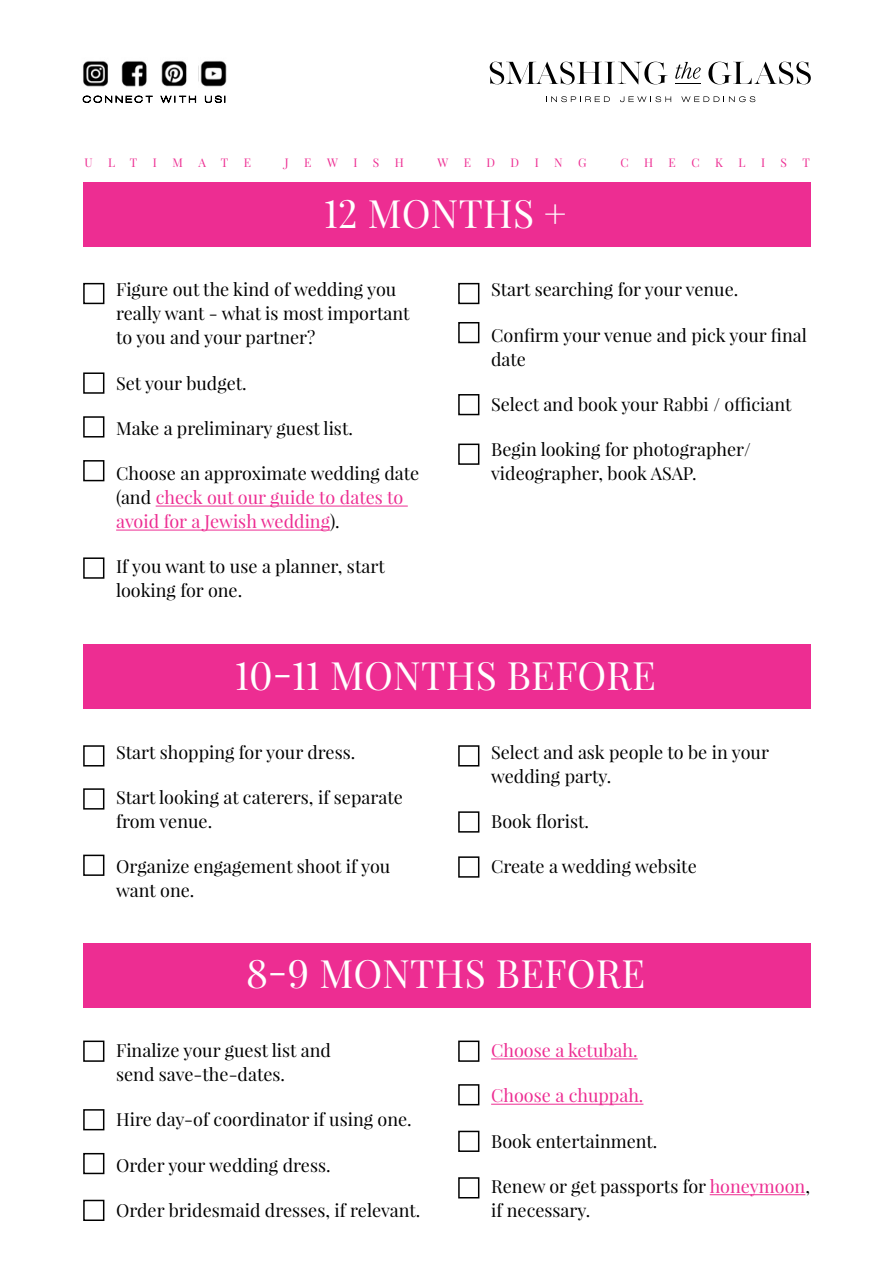
<style>
.page{position:relative;width:893px;height:1263px;background:#fff}
.page>*{position:absolute;margin:0;border:0;box-sizing:border-box;transform-origin:0 0}
.t1{font:39px "Playfair Display";letter-spacing:.005em;color:#fff}
.t2{font:18px/24px "Playfair Display";color:#000}
.t3{font:18px/24px "Playfair Display";color:#ed2d92}
.t4{font:12px "Playfair Display";color:#ed2d92}
.s1{color:#000}
.s2{color:#ed2d92}
</style>
<div class="page">
<svg style="left:708px;top:62px;width:103px;height:22px"></svg>
<svg style="left:490px;top:62px;width:177px;height:22px"></svg>
<svg style="left:620px;top:96px;width:51px;height:6px"></svg>
<svg style="left:681px;top:96px;width:74px;height:6px"></svg>
<svg style="left:546px;top:96px;width:64px;height:6px"></svg>
<svg style="left:675px;top:62px;width:26px;height:22px"></svg>
<img style="left:83px;top:61px;width:25px;height:26px">
<img style="left:122px;top:61px;width:25px;height:26px">
<img style="left:161px;top:60px;width:26px;height:27px">
<img style="left:200px;top:60px;width:26px;height:27px">
<svg style="left:83px;top:95px;width:142px;height:8px"></svg>
<div style="left:83px;top:182px;width:728px;height:65px;background:#ed2d92"></div>
<hr style="left:156px;top:506px;width:252px;height:1px;background:#ed2d92">
<hr style="left:116px;top:530px;width:214px;height:1px;background:#ed2d92">
<div style="left:83px;top:283px;width:21px;height:21px;border:2px solid #000"></div>
<div style="left:83px;top:372px;width:21px;height:22px;border:2px solid #000"></div>
<div style="left:83px;top:416px;width:21px;height:21px;border:2px solid #000"></div>
<div style="left:83px;top:460px;width:21px;height:21px;border:2px solid #000"></div>
<div style="left:83px;top:557px;width:21px;height:22px;border:2px solid #000"></div>
<div style="left:458px;top:283px;width:21px;height:21px;border:2px solid #000"></div>
<div style="left:458px;top:322px;width:21px;height:21px;border:2px solid #000"></div>
<div style="left:458px;top:394px;width:21px;height:21px;border:2px solid #000"></div>
<div style="left:458px;top:444px;width:21px;height:21px;border:2px solid #000"></div>
<div style="left:83px;top:645px;width:728px;height:64px;background:#ed2d92"></div>
<div style="left:83px;top:745px;width:21px;height:21px;border:2px solid #000"></div>
<div style="left:83px;top:788px;width:21px;height:21px;border:2px solid #000"></div>
<div style="left:83px;top:855px;width:21px;height:21px;border:2px solid #000"></div>
<div style="left:458px;top:745px;width:21px;height:21px;border:2px solid #000"></div>
<div style="left:458px;top:811px;width:21px;height:22px;border:2px solid #000"></div>
<div style="left:458px;top:856px;width:21px;height:22px;border:2px solid #000"></div>
<div style="left:83px;top:943px;width:728px;height:64px;background:#ed2d92"></div>
<div style="left:83px;top:1040px;width:21px;height:22px;border:2px solid #000"></div>
<div style="left:83px;top:1109px;width:21px;height:21px;border:2px solid #000"></div>
<div style="left:83px;top:1153px;width:21px;height:21px;border:2px solid #000"></div>
<div style="left:83px;top:1200px;width:21px;height:21px;border:2px solid #000"></div>
<hr style="left:491px;top:1059px;width:147px;height:1px;background:#ed2d92">
<hr style="left:491px;top:1104px;width:152px;height:1px;background:#ed2d92">
<hr style="left:710px;top:1194px;width:95px;height:1px;background:#ed2d92">
<div style="left:458px;top:1040px;width:21px;height:22px;border:2px solid #000"></div>
<div style="left:458px;top:1084px;width:21px;height:21px;border:2px solid #000"></div>
<div style="left:458px;top:1131px;width:21px;height:21px;border:2px solid #000"></div>
<div style="left:458px;top:1177px;width:21px;height:21px;border:2px solid #000"></div>
<p class="t4" style="left:85px;top:155px;width:10px">U</p>
<p class="t4" style="left:108px;top:155px;width:31px">L T</p>
<p class="t4" style="left:153px;top:155px;width:6px">I</p>
<p class="t4" style="left:172px;top:155px;width:12px">M</p>
<p class="t4" style="left:198px;top:155px;width:31px">A T</p>
<p class="t4" style="left:244px;top:155px;width:9px">E</p>
<p class="t4" style="left:285px;top:155px;width:5px">J</p>
<p class="t4" style="left:304px;top:155px;width:9px">E</p>
<p class="t4" style="left:327px;top:155px;width:12px">W</p>
<p class="t4" style="left:353px;top:155px;width:6px">I</p>
<p class="t4" style="left:373px;top:155px;width:8px">S</p>
<p class="t4" style="left:395px;top:155px;width:11px">H</p>
<p class="t4" style="left:437px;top:155px;width:12px">W</p>
<p class="t4" style="left:464px;top:155px;width:9px">E</p>
<p class="t4" style="left:487px;top:155px;width:10px">D</p>
<p class="t4" style="left:511px;top:155px;width:10px">D</p>
<p class="t4" style="left:535px;top:155px;width:6px">I</p>
<p class="t4" style="left:554px;top:155px;width:10px">N</p>
<p class="t4" style="left:578px;top:155px;width:10px">G</p>
<p class="t4" style="left:620px;top:155px;width:10px">C</p>
<p class="t4" style="left:644px;top:155px;width:11px">H</p>
<p class="t4" style="left:669px;top:155px;width:9px">E</p>
<p class="t4" style="left:691px;top:155px;width:10px">C</p>
<p class="t4" style="left:715px;top:155px;width:9px">K</p>
<p class="t4" style="left:738px;top:155px;width:9px">L</p>
<p class="t4" style="left:761px;top:155px;width:6px">I</p>
<p class="t4" style="left:781px;top:155px;width:8px">S</p>
<p class="t4" style="left:803px;top:155px;width:9px">T</p>
<h1 class="t1" style="left:324px;top:189px;width:244px">12 MONTHS +</h1>
<p class="t2" style="left:116px;top:278px;width:295px">Figure out the kind of wedding you really want - what is most important to you and your partner?</p>
<p class="t2" style="left:116px;top:371px;width:132px">Set your budget.</p>
<p class="t2" style="left:116px;top:416px;width:238px">Make a preliminary guest list.</p>
<p class="t3" style="left:116px;top:461px;width:305px"><span class="s1">Choose an approximate wedding date (and</span> check out our guide to dates to avoid for a Jewish wedding<span class="s1">).</span></p>
<p class="t2" style="left:116px;top:555px;width:270px">If you want to use a planner, start looking for one.</p>
<p class="t2" style="left:491px;top:278px;width:249px">Start searching for your venue.</p>
<p class="t2" style="left:491px;top:323px;width:317px">Confirm your venue and pick your final date</p>
<p class="t2" style="left:491px;top:392px;width:302px">Select and book your Rabbi / officiant</p>
<p class="t2" style="left:491px;top:437px;width:261px">Begin looking for photographer/ videographer, book ASAP.</p>
<h1 class="t1" style="left:235px;top:651px;width:422px">10-11 MONTHS BEFORE</h1>
<p class="t2" style="left:116px;top:740px;width:241px">Start shopping for your dress.</p>
<p class="t2" style="left:116px;top:785px;width:288px">Start looking at caterers, if separate from venue.</p>
<p class="t2" style="left:116px;top:854px;width:276px">Organize engagement shoot if you want one.</p>
<p class="t2" style="left:491px;top:740px;width:279px">Select and ask people to be in your wedding party.</p>
<p class="t2" style="left:491px;top:809px;width:100px">Book florist.</p>
<p class="t2" style="left:491px;top:854px;width:207px">Create a wedding website</p>
<h1 class="t1" style="left:246px;top:949px;width:401px">8-9 MONTHS BEFORE</h1>
<p class="t2" style="left:116px;top:1038px;width:216px">Finalize your guest list and send save-the-dates.</p>
<p class="t2" style="left:116px;top:1107px;width:297px">Hire day-of coordinator if using one.</p>
<p class="t2" style="left:116px;top:1153px;width:216px">Order your wedding dress.</p>
<p class="t2" style="left:116px;top:1198px;width:306px">Order bridesmaid dresses, if relevant.</p>
<p class="t3" style="left:491px;top:1038px;width:148px">Choose a ketubah.</p>
<p class="t3" style="left:491px;top:1083px;width:154px">Choose a chuppah.</p>
<p class="t2" style="left:491px;top:1129px;width:168px">Book entertainment.</p>
<p class="t2" style="left:491px;top:1174px;width:320px">Renew or get passports for <span class="s2">honeymoon</span>, if necessary.</p>
</div>
